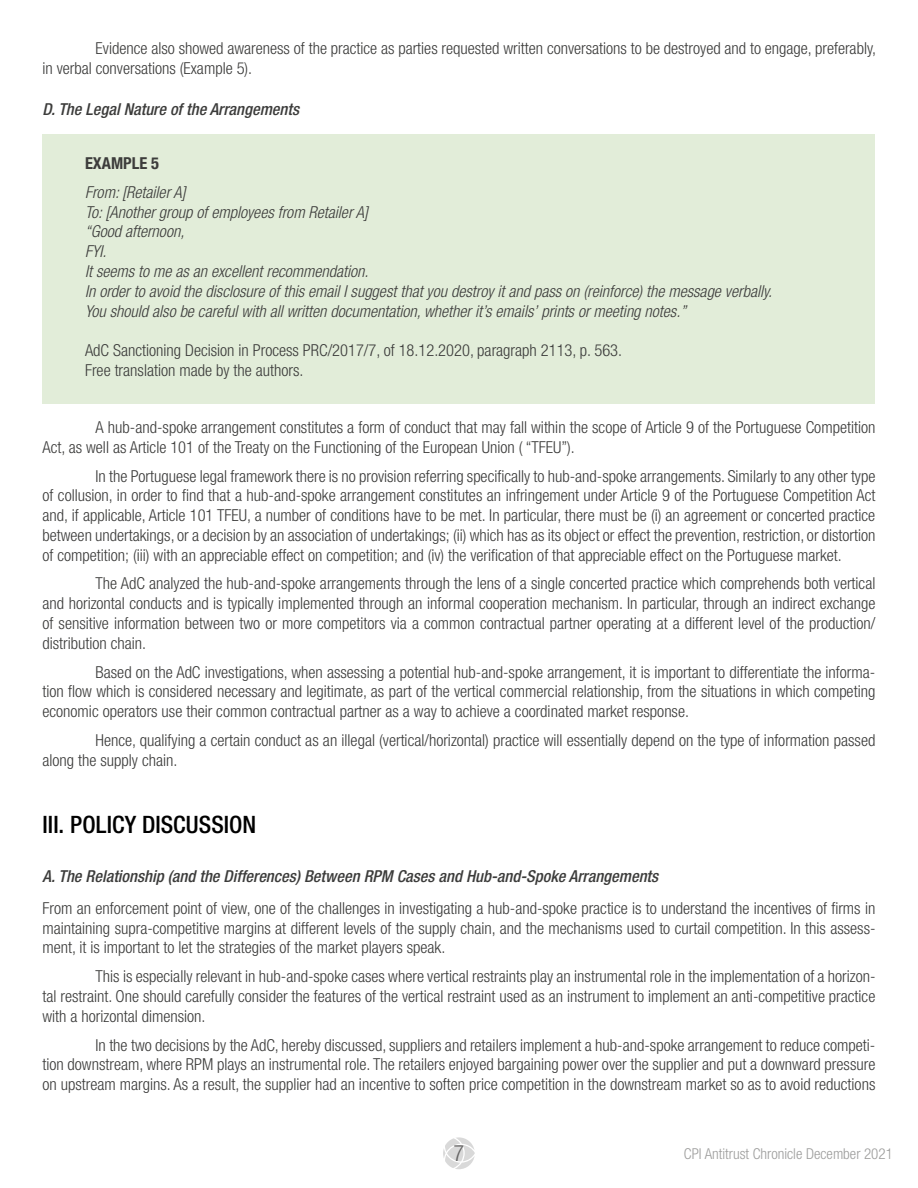
<style>
.page{position:relative;width:918px;height:1188px;background:#fff}
.page>*{position:absolute;margin:0;border:0;box-sizing:border-box;transform-origin:0 0}
.t1{font:500 condensed 24px "Helvetica Neue LT Std";letter-spacing:.005em;color:#000}
.t2{font:300 condensed 22.5px "Helvetica Neue LT Std";color:#646363}
.t3{font:300 condensed 16.5px/19.8px "Helvetica Neue LT Std";color:#3c3c3b;text-align:justify}
.t4{font:italic 300 condensed 16.5px/19.8px "Helvetica Neue LT Std";color:#3c3c3b}
.t5{font:italic 500 condensed 16.5px "Helvetica Neue LT Std";color:#3c3c3b}
.t6{font:700 condensed 16.5px "Helvetica Neue LT Std";color:#3c3c3b}
.t7{font:300 condensed 15px "Helvetica Neue LT Std";color:#9d9d9c}
</style>
<div class="page">
<svg style="left:443px;top:1137px;width:32px;height:32px"></svg>
<div style="left:43px;top:135px;width:832px;height:269px;background:#e2edd9"></div>
<p class="t3" style="left:43px;top:38px;width:835px;text-indent:53px">Evidence also showed awareness of the practice as parties requested written conversations to be destroyed and to engage, preferably, in verbal conversations (Example 5).</p>
<p class="t5" style="left:43px;top:99px;width:258px">D. The Legal Nature of the Arrangements</p>
<p class="t6" style="left:85px;top:153px;width:76px">EXAMPLE 5</p>
<p class="t4" style="left:85px;top:183px;width:689px">From: [Retailer A]<br>To: [Another group of employees from Retailer A]<br>“Good afternoon,<br>FYI.<br>It seems to me as an excellent recommendation.<br>In order to avoid the disclosure of this email I suggest that you destroy it and pass on (reinforce) the message verbally.<br>You should also be careful with all written documentation, whether it’s emails’ prints or meeting notes.”</p>
<p class="t3" style="left:85px;top:340px;width:539px">AdC Sanctioning Decision in Process PRC/2017/7, of 18.12.2020, paragraph 2113, p. 563.<br>Free translation made by the authors.</p>
<p class="t3" style="left:43px;top:417px;width:834px;text-indent:53px">A hub-and-spoke arrangement constitutes a form of conduct that may fall within the scope of Article 9 of the Portuguese Competition<br>Act, as well as Article 101 of the Treaty on the Functioning of the European Union ( “TFEU”).</p>
<p class="t3" style="left:43px;top:466px;width:835px;text-indent:53px">In the Portuguese legal framework there is no provision referring specifically to hub-and-spoke arrangements. Similarly to any other type of collusion, in order to find that a hub-and-spoke arrangement constitutes an infringement under Article 9 of the Portuguese Competition Act and, if applicable, Article 101 TFEU, a number of conditions have to be met. In particular, there must be (i) an agreement or concerted practice between undertakings, or a decision by an association of undertakings; (ii) which has as its object or effect the prevention, restriction, or distortion of competition; (iii) with an appreciable effect on competition; and (iv) the verification of that appreciable effect on the Portuguese market.</p>
<p class="t3" style="left:43px;top:574px;width:835px;text-indent:53px">The AdC analyzed the hub-and-spoke arrangements through the lens of a single concerted practice which comprehends both vertical and horizontal conducts and is typically implemented through an informal cooperation mechanism. In particular, through an indirect exchange of sensitive information between two or more competitors via a common contractual partner operating at a different level of the production/ distribution chain.</p>
<p class="t3" style="left:43px;top:662px;width:834px;text-indent:53px">Based on the AdC investigations, when assessing a potential hub-and-spoke arrangement, it is important to differentiate the informa&shy;tion flow which is considered necessary and legitimate, as part of the vertical commercial relationship, from the situations in which competing economic operators use their common contractual partner as a way to achieve a coordinated market response.</p>
<p class="t3" style="left:43px;top:730px;width:834px;text-indent:53px">Hence, qualifying a certain conduct as an illegal (vertical/horizontal) practice will essentially depend on the type of information passed along the supply chain.</p>
<h1 class="t1" style="left:43px;top:810px;width:215px">III. POLICY DISCUSSION</h1>
<p class="t5" style="left:43px;top:866px;width:617px">A. The Relationship (and the Differences) Between RPM Cases and Hub-and-Spoke Arrangements</p>
<p class="t3" style="left:43px;top:898px;width:835px">From an enforcement point of view, one of the challenges in investigating a hub-and-spoke practice is to understand the incentives of firms in maintaining supra-competitive margins at different levels of the supply chain, and the mechanisms used to curtail competition. In this assess&shy;ment, it is important to let the strategies of the market players speak.</p>
<p class="t3" style="left:43px;top:966px;width:835px;text-indent:53px">This is especially relevant in hub-and-spoke cases where vertical restraints play an instrumental role in the implementation of a horizon&shy;tal restraint. One should carefully consider the features of the vertical restraint used as an instrument to implement an anti-competitive practice with a horizontal dimension.</p>
<p class="t3" style="left:43px;top:1035px;width:834px;text-indent:53px">In the two decisions by the AdC, hereby discussed, suppliers and retailers implement a hub-and-spoke arrangement to reduce competi&shy;tion downstream, where RPM plays an instrumental role. The retailers enjoyed bargaining power over the supplier and put a downward pressure on upstream margins. As a result, the supplier had an incentive to soften price competition in the downstream market so as to avoid reductions</p>
<h2 class="t2" style="left:454px;top:1141px;width:12px">7</h2>
<p class="t7" style="left:684px;top:1145px;width:210px">CPI Antitrust Chronicle December 2021</p>
</div>
